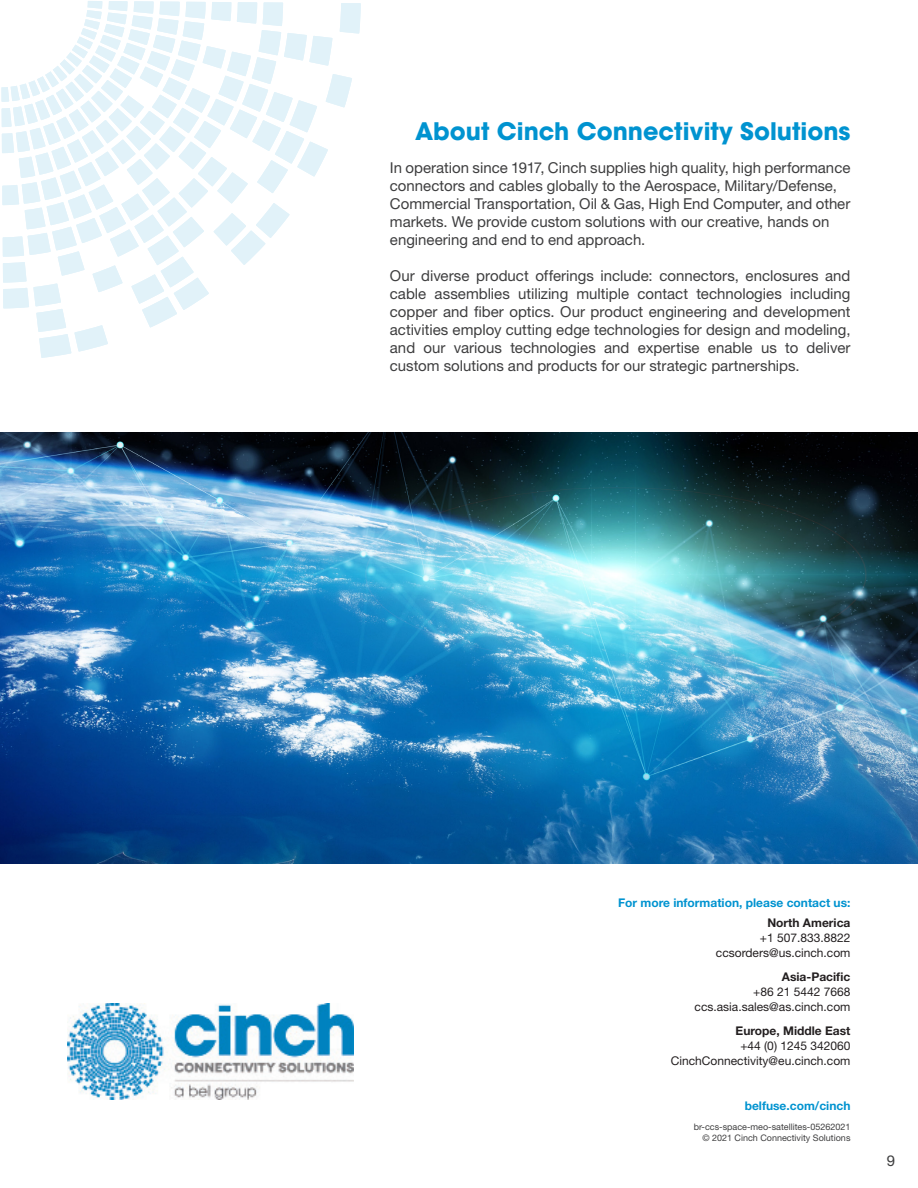
<style>
.page{position:relative;width:918px;height:1188px;background:#fff}
.page>*{position:absolute;margin:0;border:0;box-sizing:border-box;transform-origin:0 0}
.t1{font:700 24px "ITC Avant Garde Std";color:#0093d0}
.Product_Name_Title{font:15px/18px "Helvetica Neue LT Pro";color:#3e3e3f;text-align:justify}
.Text{font:12px/15px "Helvetica Neue LT Pro";color:#231f20;text-align:right}
.t2{font:700 12px "Helvetica Neue LT Pro";color:#0093d0}
.Text-2{font:700 12px "Helvetica Neue LT Pro";color:#231f20}
.t3{font:9px "Helvetica Neue LT Pro";color:#3e3e3f}
</style>
<div class="page">
<img style="left:0;top:433px;width:918px;height:430px">
<svg style="left:1px;top:19px;width:351px;height:339px"></svg>
<svg style="left:86px;top:1px;width:275px;height:33px"></svg>
<img style="left:68px;top:1003px;width:286px;height:96px">
<p class="t1" style="left:415px;top:115px;width:437px">About Cinch Connectivity Solutions</p>
<p class="Product_Name_Title" style="left:390px;top:158px;width:462px">In operation since 1917, Cinch supplies high quality, high performance</p>
<p class="Product_Name_Title" style="left:390px;top:176px;width:449px">connectors and cables globally to the Aerospace, Military/Defense,</p>
<p class="Product_Name_Title" style="left:390px;top:194px;width:462px">Commercial Transportation, Oil &amp; Gas, High End Computer, and other</p>
<p class="Product_Name_Title" style="left:390px;top:212px;width:441px">markets. We provide custom solutions with our creative, hands on</p>
<p class="Product_Name_Title" style="left:390px;top:230px;width:257px">engineering and end to end approach.</p>
<p class="Product_Name_Title" style="left:390px;top:266px;width:462px">Our diverse product offerings include: connectors, enclosures and cable assemblies utilizing multiple contact technologies including copper and fiber optics. Our product engineering and development activities employ cutting edge technologies for design and modeling, and our various technologies and expertise enable us to deliver custom solutions and products for our strategic partnerships.</p>
<p class="t2" style="left:618px;top:895px;width:234px">For more information, please contact us:</p>
<p class="Text-2" style="left:767px;top:916px;width:85px">North America</p>
<p class="Text" style="left:716px;top:930px;width:136px">+1 507.833.8822 ccsorders@us.cinch.com</p>
<p class="Text-2" style="left:782px;top:970px;width:70px">Asia-Pacific</p>
<p class="Text" style="left:695px;top:984px;width:157px">+86 21 5442 7668 ccs.asia.sales@as.cinch.com</p>
<p class="Text-2" style="left:736px;top:1024px;width:116px">Europe, Middle East</p>
<p class="Text" style="left:671px;top:1038px;width:181px">+44 (0) 1245 342060<br>CinchConnectivity@eu.cinch.com</p>
<p class="t2" style="left:745px;top:1098px;width:107px">belfuse.com/cinch</p>
<p class="t3" style="left:702px;top:1132px;width:150px">© 2021 Cinch Connectivity Solutions</p>
<p class="t3" style="left:694px;top:1121px;width:158px">br-ccs-space-meo-satellites-05262021</p>
<p class="Product_Name_Title" style="left:887px;top:1152px;width:10px">9</p>
</div>
